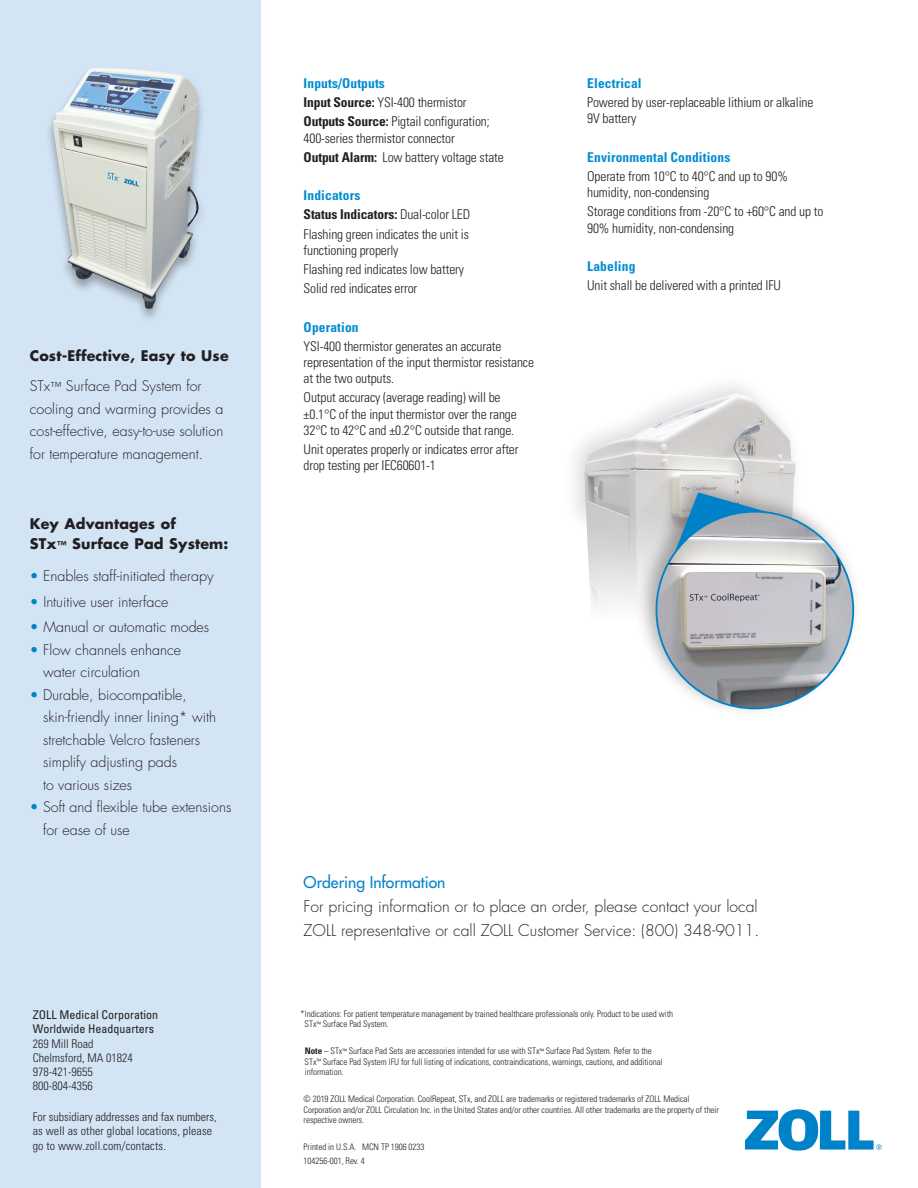
<style>
.page{position:relative;width:918px;height:1188px;background:#fff}
.page>*{position:absolute;margin:0;border:0;box-sizing:border-box;transform-origin:0 0}
.t1{font:300 15.75px/24px "Futura Std";color:#231f20}
.t2{font:500 15.75px "Futura Std";color:#0082c8}
.t3{font:300 14.25px/22.5px "Futura Std";color:#231f20}
.t4{font:700 14.25px/19.5px "Futura Std";letter-spacing:.01em;color:#231f20}
.Subhead{font:300 condensed 13.5px/16.2px "Univers LT Std";letter-spacing:-.01em;color:#231f20}
.Subhead-2{font:700 condensed 13.5px "Univers LT Std";letter-spacing:.01em;color:#008cd2}
.Subhead-3{font:700 condensed 13.5px "Univers LT Std";letter-spacing:-.01em;color:#231f20}
.t5{font:300 condensed 12px/14.2px "Univers LT Std";color:#231f20}
.t6{font:condensed 12px/14.2px "Univers LT Std";color:#231f20}
.t7{font:300 condensed 9px/10.5px "Univers LT Std";letter-spacing:-.005em;color:#231f20}
.s1{font-size:12px}
.s2{font-size:10.5px}
.s3{color:#0082c8}
.s4{font-weight:700}
.s5{font-weight:300}
</style>
<div class="page">
<div style="left:0;top:0;width:260px;height:1188px;background:#d3e4f4"></div>
<svg style="left:745px;top:1109px;width:137px;height:42px"></svg>
<div style="left:561px;top:371px;width:246px;height:163px;background:#231f20;opacity:.25"></div>
<img style="left:585px;top:394px;width:210px;height:213px">
<div style="left:634px;top:472px;width:228px;height:246px;background:#231f20;opacity:.35"></div>
<svg style="left:656px;top:492px;width:143px;height:108px"></svg>
<img style="left:656px;top:512px;width:197px;height:196px;border-radius:98px">
<img style="left:53px;top:68px;width:147px;height:241px">
<p class="t4" style="left:30px;top:346px;width:200px">Cost-Effective, Easy to Use</p>
<p class="t3" style="left:30px;top:375px;width:195px">STx<span class="s1">™</span> Surface Pad System for cooling and warming provides a cost-effective, easy-to-use solution for temperature management.</p>
<p class="t4" style="left:30px;top:514px;width:200px">Key Advantages of<br>STx<span class="s2">™</span> Surface Pad System:</p>
<p class="t3" style="left:30px;top:565px;width:185px"><span class="s3">•</span> Enables staff-initiated therapy</p>
<p class="t3" style="left:30px;top:591px;width:140px"><span class="s3">•</span> Intuitive user interface</p>
<p class="t3" style="left:30px;top:616px;width:181px"><span class="s3">•</span> Manual or automatic modes</p>
<p class="t3" style="left:43px;top:639px;width:139px;text-indent:-13px"><span class="s3">•</span> Flow channels enhance water circulation</p>
<p class="t3" style="left:43px;top:684px;width:174px;text-indent:-13px"><span class="s3">•</span> Durable, biocompatible, skin-friendly inner lining* with stretchable Velcro fasteners simplify adjusting pads<br>to various sizes</p>
<p class="t3" style="left:43px;top:796px;width:190px;text-indent:-13px"><span class="s3">•</span> Soft and flexible tube extensions for ease of use</p>
<p class="t6" style="left:33px;top:1008px;width:127px">ZOLL Medical Corporation<br>Worldwide Headquarters</p>
<p class="t5" style="left:33px;top:1036px;width:101px">269 Mill Road<br>Chelmsford, MA 01824<br>978-421-9655<br>800-804-4356</p>
<p class="t5" style="left:33px;top:1110px;width:185px">For subsidiary addresses and fax numbers, as well as other global locations, please go to www.zoll.com/contacts.</p>
<p class="Subhead-2" style="left:304px;top:75px;width:83px">Inputs/Outputs</p>
<p class="Subhead" style="left:304px;top:94px;width:165px"><span class="s4">Input Source:</span> YSI-400 thermistor</p>
<p class="Subhead" style="left:304px;top:114px;width:188px"><span class="s4">Outputs Source:</span> Pigtail configuration;<br>400-series thermistor connector</p>
<p class="Subhead" style="left:304px;top:149px;width:202px"><span class="s4">Output Alarm:</span> Low battery voltage state</p>
<p class="Subhead-2" style="left:304px;top:187px;width:58px">Indicators</p>
<p class="Subhead-3" style="left:304px;top:206px;width:168px">Status Indicators: <span class="s5">Dual-color LED</span></p>
<p class="Subhead" style="left:304px;top:226px;width:167px">Flashing green indicates the unit is functioning properly</p>
<p class="Subhead" style="left:304px;top:261px;width:162px">Flashing red indicates low battery</p>
<p class="Subhead" style="left:304px;top:280px;width:115px">Solid red indicates error</p>
<p class="Subhead-2" style="left:304px;top:319px;width:57px">Operation</p>
<p class="Subhead" style="left:304px;top:338px;width:232px">YSI-400 thermistor generates an accurate representation of the input thermistor resistance at the two outputs.</p>
<p class="Subhead" style="left:304px;top:390px;width:215px">Output accuracy (average reading) will be ±0.1°C of the input thermistor over the range<br>32°C to 42°C and ±0.2°C outside that range.</p>
<p class="Subhead" style="left:304px;top:441px;width:216px">Unit operates properly or indicates error after drop testing per IEC60601-1</p>
<p class="Subhead-2" style="left:587px;top:75px;width:56px">Electrical</p>
<p class="Subhead" style="left:587px;top:94px;width:228px">Powered by user-replaceable lithium or alkaline<br>9V battery</p>
<p class="Subhead-2" style="left:587px;top:149px;width:145px">Environmental Conditions</p>
<p class="Subhead" style="left:587px;top:168px;width:202px">Operate from 10°C to 40°C and up to 90% humidity, non-condensing</p>
<p class="Subhead" style="left:587px;top:204px;width:238px">Storage conditions from -20°C to +60°C and up to<br>90% humidity, non-condensing</p>
<p class="Subhead-2" style="left:587px;top:258px;width:50px">Labeling</p>
<p class="Subhead" style="left:587px;top:277px;width:195px">Unit shall be delivered with a printed IFU</p>
<p class="t2" style="left:304px;top:873px;width:143px">Ordering Information</p>
<p class="t1" style="left:304px;top:895px;width:457px">For pricing information or to place an order, please contact your local<br>ZOLL representative or call ZOLL Customer Service: (800) 348-9011.</p>
<p class="t7" style="left:305px;top:1008px;width:370px;text-indent:-4px">*Indications: For patient temperature management by trained healthcare professionals only. Product to be used with<br>STx<sup>™</sup> Surface Pad System.</p>
<p class="t7" style="left:305px;top:1046px;width:360px"><span class="s4">Note</span> – STx<sup>™</sup> Surface Pad Sets are accessories intended for use with STx<sup>™</sup> Surface Pad System. Refer to the<br>STx<sup>™</sup> Surface Pad System IFU for full listing of indications, contraindications, warnings, cautions, and additional information.</p>
<p class="t7" style="left:304px;top:1094px;width:417px">© 2019 ZOLL Medical Corporation. CoolRepeat, STx, and ZOLL are trademarks or registered trademarks of ZOLL Medical<br>Corporation and/or ZOLL Circulation Inc. in the United States and/or other countries. All other trademarks are the property of their respective owners.</p>
<p class="t7" style="left:304px;top:1142px;width:122px">Printed in U.S.A. MCN TP 1906 0233</p>
<p class="t7" style="left:304px;top:1155px;width:63px">104256-001, Rev. 4</p>
</div>
